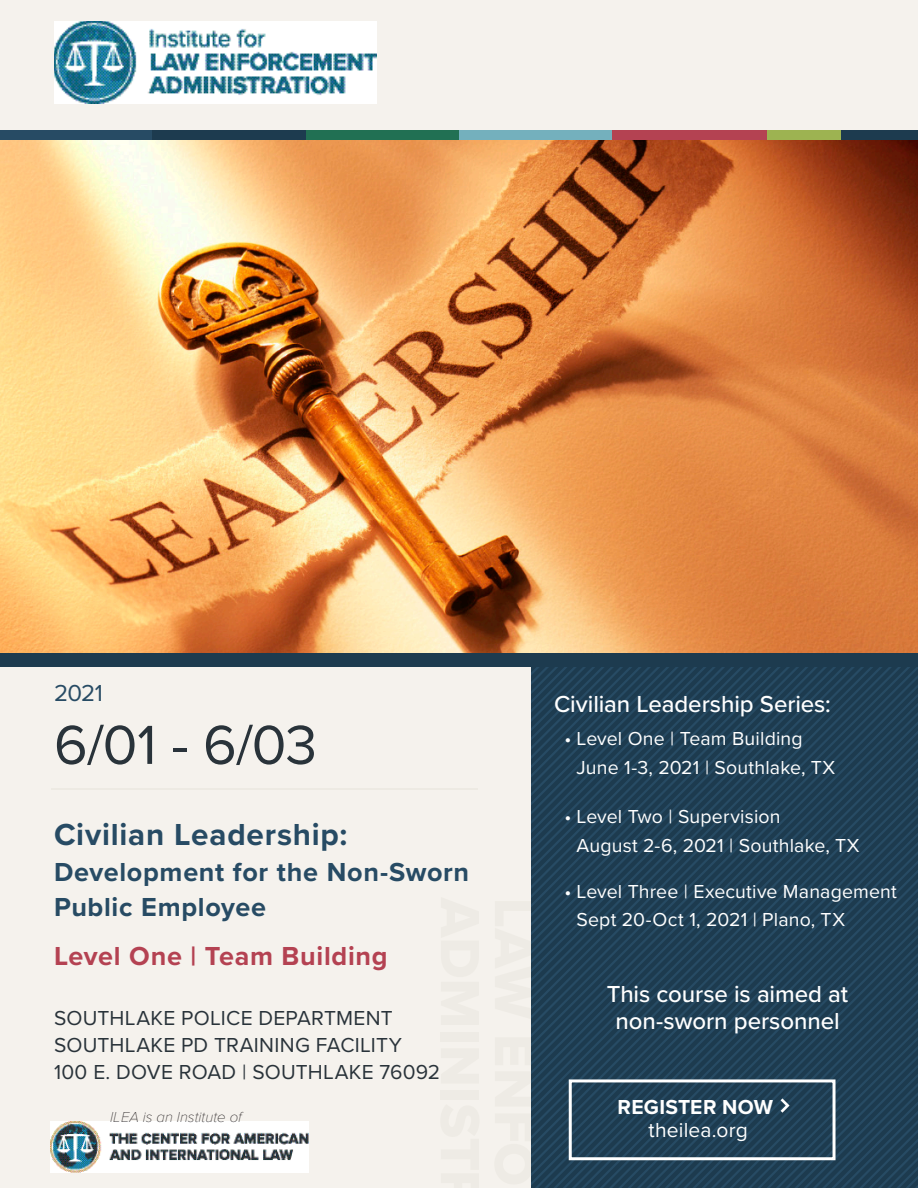
<style>
.page{position:relative;width:918px;height:1188px;background:#fff}
.page>*{position:absolute;margin:0;border:0;box-sizing:border-box;transform-origin:0 0}
.Event_Date{font:57px "Proxima Nova";color:#29333a}
.Event_Title{font:700 31.5px "Proxima Nova";letter-spacing:.025em;color:#274b64}
.Event_Title-2{font:700 27px "Proxima Nova";letter-spacing:.025em;color:#274b64}
.Event_Title-3{font:700 27px "Proxima Nova";letter-spacing:.025em;color:#b44252}
.Body-black{font:500 24px/27px "Proxima Nova";letter-spacing:-.005em;color:#fff;text-align:center}
.Event_Annual{font:24px "Proxima Nova";color:#274b64}
.Event_Location{font:21px/27px "Proxima Nova";letter-spacing:.01em;color:#29333a}
.Register_Text{font:700 21px/22.5px "Proxima Nova";letter-spacing:.015em;color:#fff;text-align:center}
.t1{font:19.5px/28.5px "Proxima Nova";letter-spacing:.01em;color:#fff}
.t2{font:italic 100 15px "Proxima Nova";color:#231f20}
.s1{font-weight:400}
</style>
<div class="page">
<div style="left:0;top:644px;width:918px;height:544px;background:#f5f2ed"></div>
<div style="left:0;top:0;width:918px;height:130px;background:#f5f2ed"></div>
<hr style="left:51px;top:789px;width:427px;height:1px;background:#edeae3">
<svg style="left:531px;top:667px;width:387px;height:521px;background:#204056"></svg>
<div style="left:0;top:620px;width:918px;height:47px;background:#1d3b4f"></div>
<div style="left:569px;top:1079px;width:267px;height:81px;border:3px solid #fff"></div>
<svg style="left:778px;top:1096px;width:13px;height:20px"></svg>
<div style="left:767px;top:130px;width:75px;height:11px;background:#9db351"></div>
<div style="left:612px;top:130px;width:155px;height:11px;background:#b44252"></div>
<div style="left:306px;top:130px;width:153px;height:11px;background:#217053"></div>
<div style="left:0;top:130px;width:153px;height:11px;background:#274b64"></div>
<div style="left:153px;top:130px;width:153px;height:11px;background:#1d3b4f"></div>
<div style="left:842px;top:130px;width:76px;height:11px;background:#1d3b4f"></div>
<div style="left:459px;top:130px;width:153px;height:11px;background:#74b0bd"></div>
<img style="left:51px;top:1122px;width:257px;height:50px">
<img style="left:54px;top:21px;width:322px;height:82px">
<img style="left:0;top:141px;width:918px;height:511px">
<p class="Event_Annual" style="left:54px;top:675px;width:51px">2021</p>
<p class="Event_Date" style="left:54px;top:702px;width:265px">6/01 - 6/03</p>
<p class="Event_Title" style="left:54px;top:811px;width:295px">Civilian Leadership:</p>
<p class="Event_Title-2" style="left:54px;top:852px;width:417px">Development for the Non-Sworn</p>
<p class="Event_Title-2" style="left:54px;top:887px;width:214px">Public Employee</p>
<p class="Event_Title-3" style="left:54px;top:936px;width:335px">Level One | Team Building</p>
<p class="Event_Location" style="left:54px;top:1004px;width:340px">SOUTHLAKE POLICE DEPARTMENT</p>
<p class="Event_Location" style="left:54px;top:1031px;width:388px">SOUTHLAKE PD TRAINING FACILITY<br>100 E. DOVE ROAD | SOUTHLAKE 76092</p>
<p class="t2" style="left:110px;top:1106px;width:133px">ILEA is an Institute of</p>
<p class="Body-black" style="left:554px;top:690px;width:278px">Civilian Leadership Series:</p>
<p class="t1" style="left:577px;top:724px;width:260px;text-indent:-12px">• Level One | Team Building<br>June 1-3, 2021 | Southlake, TX</p>
<p class="t1" style="left:577px;top:802px;width:285px;text-indent:-12px">• Level Two | Supervision<br>August 2-6, 2021 | Southlake, TX</p>
<p class="t1" style="left:577px;top:876px;width:322px;text-indent:-12px">• Level Three | Executive Management<br>Sept 20-Oct 1, 2021 | Plano, TX</p>
<p class="Body-black" style="left:607px;top:980px;width:243px">This course is aimed at non-sworn personnel</p>
<p class="Register_Text" style="left:618px;top:1095px;width:157px">REGISTER NOW <span class="s1">theilea.org</span></p>
</div>
